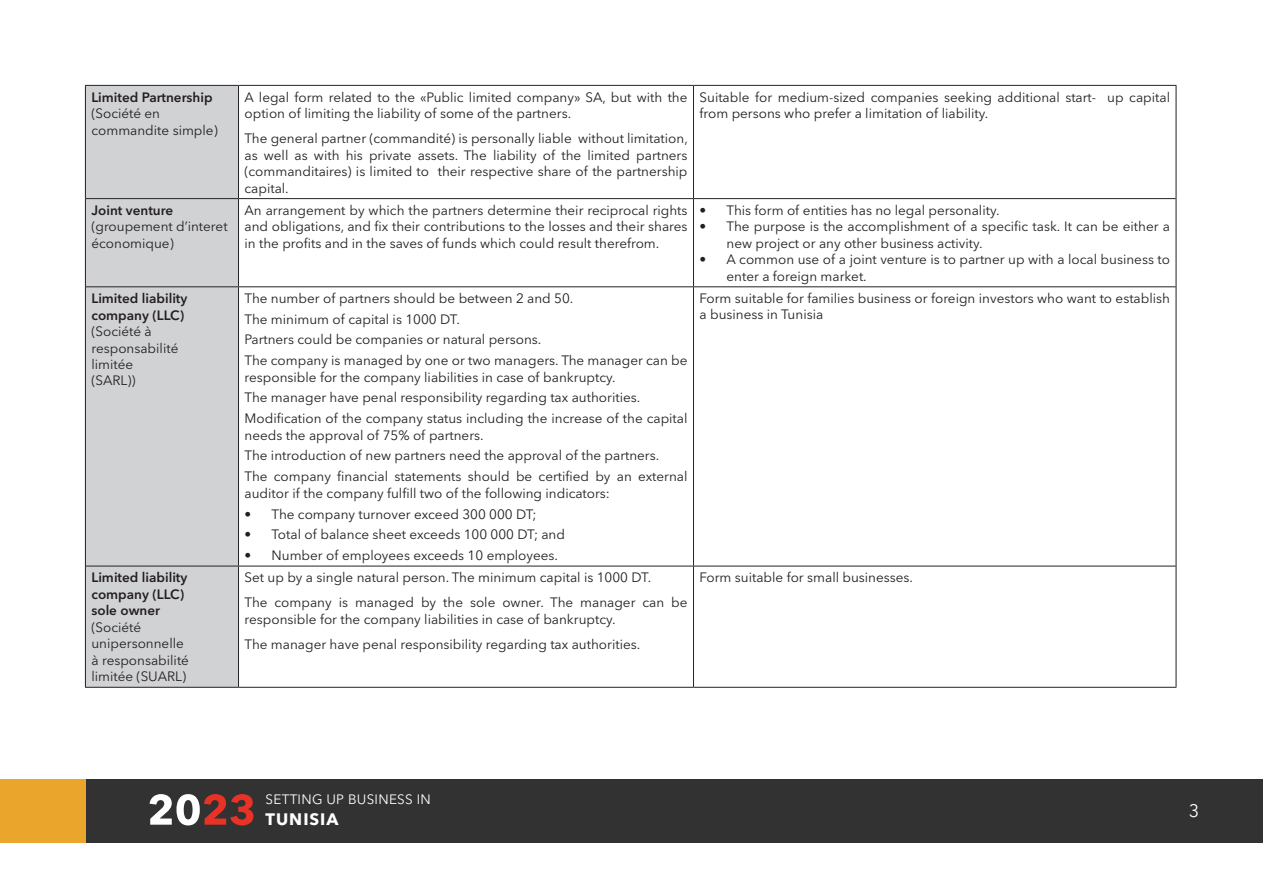
<style>
.page{position:relative;width:1263px;height:893px;background:#fff}
.page>*{position:absolute;margin:0;border:0;box-sizing:border-box;transform-origin:0 0}
.t1{font:18px "Avenir Next LT Pro";color:#fff}
.t2{font:700 16.5px "Avenir Next LT Pro";letter-spacing:.06em;color:#fff}
.t3{font:13.5px/16.5px "Avenir Next LT Pro";color:#231f20}
.t4{font:600 13.5px/16.5px "Avenir Next LT Pro";color:#231f20}
.t5{font:13.5px "Avenir Next LT Pro";letter-spacing:.02em;color:#fff}
</style>
<div class="page">
<div style="left:82px;top:779px;width:1181px;height:63px;background:#333233"></div>
<div style="left:0;top:779px;width:85px;height:63px;background:#e9a52c"></div>
<hr style="left:1262px;top:779px;width:1px;height:63px;background:#e9a52c">
<svg style="left:150px;top:794px;width:103px;height:31px"></svg>
<div style="left:86px;top:86px;width:152px;height:601px;background:#d1d2d4"></div>
<hr style="left:85px;top:85px;width:153px;height:1px;background:#262324">
<hr style="left:86px;top:198px;width:152px;height:1px;background:#262324">
<hr style="left:86px;top:286px;width:152px;height:1px;background:#262324">
<hr style="left:86px;top:566px;width:152px;height:1px;background:#262324">
<hr style="left:85px;top:687px;width:153px;height:1px;background:#262324">
<hr style="left:238px;top:85px;width:455px;height:1px;background:#262324">
<hr style="left:693px;top:85px;width:483px;height:1px;background:#262324">
<hr style="left:693px;top:86px;width:1px;height:112px;background:#262324">
<hr style="left:238px;top:198px;width:455px;height:1px;background:#262324">
<hr style="left:693px;top:198px;width:483px;height:1px;background:#262324">
<hr style="left:693px;top:199px;width:1px;height:87px;background:#262324">
<hr style="left:238px;top:286px;width:455px;height:1px;background:#262324">
<hr style="left:693px;top:286px;width:483px;height:1px;background:#262324">
<hr style="left:693px;top:287px;width:1px;height:279px;background:#262324">
<hr style="left:238px;top:566px;width:455px;height:1px;background:#262324">
<hr style="left:693px;top:566px;width:483px;height:1px;background:#262324">
<hr style="left:693px;top:566px;width:1px;height:121px;background:#262324">
<hr style="left:238px;top:687px;width:455px;height:1px;background:#262324">
<hr style="left:693px;top:687px;width:483px;height:1px;background:#262324">
<hr style="left:238px;top:86px;width:1px;height:112px;background:#262324">
<hr style="left:238px;top:199px;width:1px;height:87px;background:#262324">
<hr style="left:238px;top:287px;width:1px;height:279px;background:#262324">
<hr style="left:238px;top:566px;width:1px;height:121px;background:#262324">
<hr style="left:85px;top:86px;width:1px;height:113px;background:#231f20">
<hr style="left:1176px;top:86px;width:1px;height:113px;background:#231f20">
<hr style="left:85px;top:199px;width:1px;height:88px;background:#231f20">
<hr style="left:1176px;top:199px;width:1px;height:88px;background:#231f20">
<hr style="left:85px;top:287px;width:1px;height:279px;background:#231f20">
<hr style="left:1176px;top:287px;width:1px;height:279px;background:#231f20">
<hr style="left:85px;top:566px;width:1px;height:121px;background:#231f20">
<hr style="left:1176px;top:566px;width:1px;height:121px;background:#231f20">
<p class="t4" style="left:91px;top:88px;width:123px">Limited Partnership</p>
<p class="t3" style="left:91px;top:105px;width:128px">(Société en commandite simple)</p>
<p class="t4" style="left:91px;top:202px;width:83px">Joint venture</p>
<p class="t3" style="left:91px;top:218px;width:138px">(groupement d’interet économique)</p>
<p class="t4" style="left:91px;top:290px;width:98px">Limited liability company (LLC)</p>
<p class="t3" style="left:91px;top:323px;width:88px">(Société à responsabilité limitée (SARL))</p>
<p class="t4" style="left:91px;top:569px;width:98px">Limited liability company (LLC) sole owner</p>
<p class="t3" style="left:91px;top:619px;width:99px">(Société unipersonnelle à responsabilité limitée (SUARL)</p>
<p class="t3" style="left:244px;top:89px;width:444px">A legal form related to the «Public limited company» SA, but with the option of limiting the liability of some of the partners.</p>
<p class="t3" style="left:244px;top:130px;width:445px;text-align:justify">The general partner (commandité) is personally liable without limitation, as well as with his private assets. The liability of the limited partners (commanditaires) is limited to their respective share of the partnership capital.</p>
<p class="t3" style="left:699px;top:89px;width:472px">Suitable for medium-sized companies seeking additional start- up capital from persons who prefer a limitation of liability.</p>
<p class="t3" style="left:245px;top:202px;width:444px;text-align:justify">An arrangement by which the partners determine their reciprocal rights and obligations, and fix their contributions to the losses and their shares in the profits and in the saves of funds which could result therefrom.</p>
<p class="t3" style="left:699px;top:202px;width:302px">• This form of entities has no legal personality.</p>
<p class="t3" style="left:726px;top:218px;width:445px;text-indent:-27px">• The purpose is the accomplishment of a specific task. It can be either a new project or any other business activity.</p>
<p class="t3" style="left:726px;top:251px;width:445px;text-indent:-27px">• A common use of a joint venture is to partner up with a local business to enter a foreign market.</p>
<p class="t3" style="left:245px;top:288px;width:445px;line-height:20.7px">The number of partners should be between 2 and 50.<br>The minimum of capital is 1000 DT.<br>Partners could be companies or natural persons.<br>The company is managed by one or two managers. The manager can be</p>
<p class="t3" style="left:245px;top:367px;width:444px;line-height:20.7px">responsible for the company liabilities in case of bankruptcy.<br>The manager have penal responsibility regarding tax authorities.<br>Modification of the company status including the increase of the capital</p>
<p class="t3" style="left:245px;top:425px;width:444px;line-height:20.7px">needs the approval of 75% of partners.<br>The introduction of new partners need the approval of the partners.<br>The company financial statements should be certified by an external</p>
<p class="t3" style="left:245px;top:485px;width:367px">auditor if the company fulfill two of the following indicators:</p>
<p class="t3" style="left:245px;top:505px;width:294px">• The company turnover exceed 300 000 DT;</p>
<p class="t3" style="left:245px;top:526px;width:322px">• Total of balance sheet exceeds 100 000 DT; and</p>
<p class="t3" style="left:245px;top:547px;width:315px">• Number of employees exceeds 10 employees.</p>
<p class="t3" style="left:245px;top:565px;width:444px;line-height:25px">Set up by a single natural person. The minimum capital is 1000 DT.<br>The company is managed by the sole owner. The manager can be</p>
<p class="t3" style="left:245px;top:606px;width:397px;line-height:25px">responsible for the company liabilities in case of bankruptcy.<br>The manager have penal responsibility regarding tax authorities.</p>
<p class="t3" style="left:699px;top:290px;width:472px">Form suitable for families business or foreign investors who want to establish a business in Tunisia</p>
<p class="t3" style="left:699px;top:569px;width:215px">Form suitable for small businesses.</p>
<p class="t5" style="left:266px;top:791px;width:167px">SETTING UP BUSINESS IN</p>
<p class="t2" style="left:266px;top:809px;width:75px">TUNISIA</p>
<h1 class="t1" style="left:1189px;top:800px;width:12px">3</h1>
</div>
